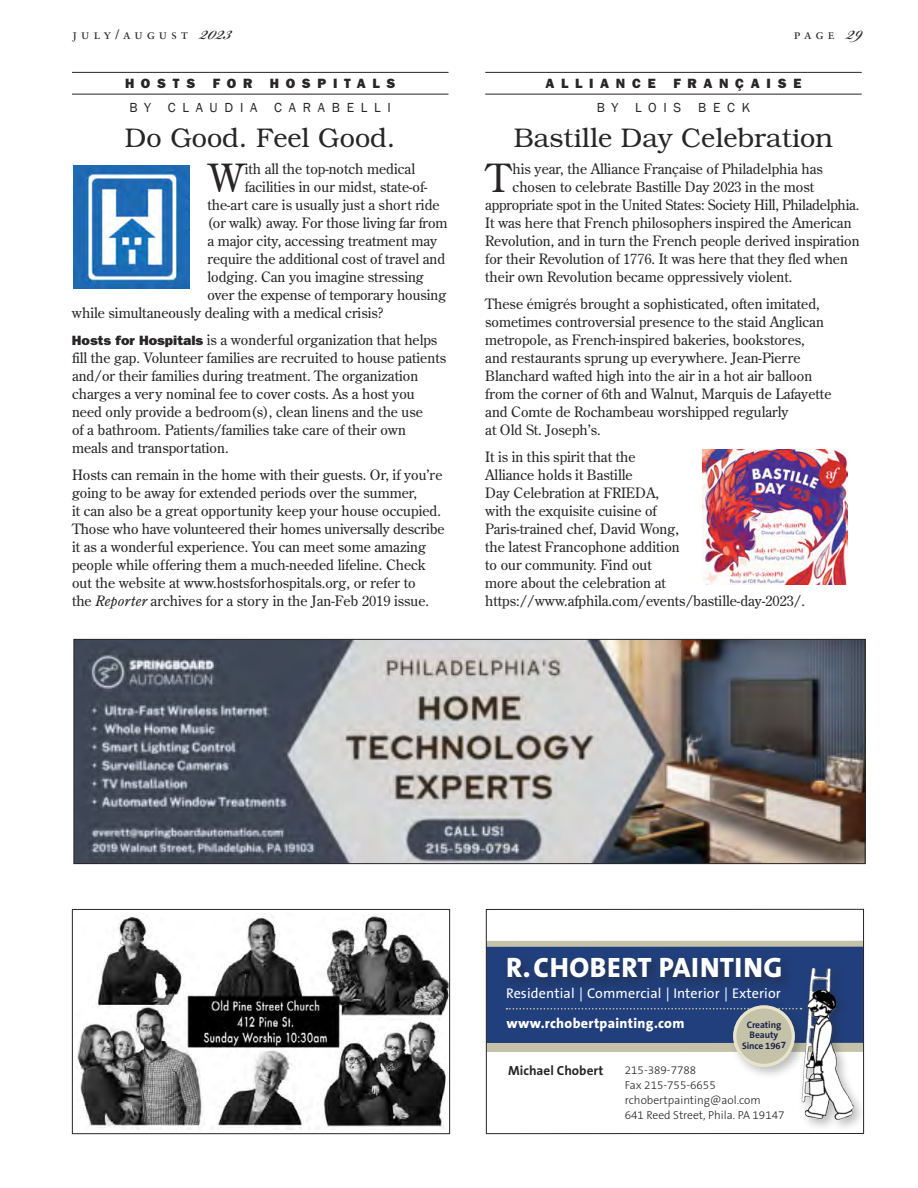
<style>
.page{position:relative;width:918px;height:1188px;background:#fff}
.page>*{position:absolute;margin:0;border:0;box-sizing:border-box;transform-origin:0 0}
.t1{font:38.85px "Century Old Style";color:#272526}
.t2{font:31.5px "Bickham Script Pro";color:#272526}
.t3{font:800 28.2px "The Sans B8";letter-spacing:.02em;color:#fff}
.t4{font:300 27px "Bookman";color:#272526}
.t5{font:14.25px/18px "Century Old Style";color:#272526}
.t6{font:14.1px "The Sans B5 Plain";letter-spacing:.01em;color:#fff}
.t7{font:800 14.1px "The Sans B8";letter-spacing:.02em;color:#fff}
.t8{font:800 13.5px "Franklin Gothic";letter-spacing:.5em;color:#272526}
.t9{font:13.5px "Franklin Gothic";letter-spacing:.5em;color:#272526}
.t10{font:13.5px "Sabon Roman SC";letter-spacing:.3em;color:#272526}
.t11{font:700 13.2px "The Sans B7";color:#272526}
.t12{font:300 11.55px/14.9px "The Sans B3";color:#272526}
.t13{font:700 9.6px/10.5px "The Sans B7";letter-spacing:-.01em;color:#1f244c;text-align:center}
.s1{font-family:"Franklin Gothic";font-weight:800;font-size:13.5px}
.s2{font-style:italic}
</style>
<div class="page">
<hr style="left:72px;top:72px;width:376px;height:1px;background:#272526">
<hr style="left:72px;top:94px;width:376px;height:1px;background:#272526">
<hr style="left:485px;top:72px;width:377px;height:1px;background:#272526">
<hr style="left:485px;top:94px;width:377px;height:1px;background:#272526">
<img style="left:76px;top:641px;width:788px;height:221px">
<div style="left:74px;top:639px;width:792px;height:225px;border:1px solid #272526"></div>
<div style="left:486px;top:944px;width:378px;height:99px;background:#203f7c"></div>
<div style="left:486px;top:1043px;width:378px;height:9px;background:#c5c2aa"></div>
<div style="left:504px;top:954px;width:291px;height:38px;background:#272526;opacity:.5"></div>
<svg style="left:507px;top:1008px;width:222px;height:2px"></svg>
<div style="left:729px;top:1001px;width:79px;height:79px;background:#272526;opacity:.3"></div>
<div style="left:735px;top:1007px;width:58px;height:58px;background:#c5c2aa;border-radius:50%"></div>
<div style="left:733px;top:1005px;width:62px;height:62px;border:3px solid #e7e3cd;border-radius:50%"></div>
<div style="left:797px;top:964px;width:67px;height:169px;background:#272526;opacity:.3"></div>
<img style="left:802px;top:968px;width:35px;height:152px">
<div style="left:486px;top:941px;width:378px;height:6px;background:#c5c2aa"></div>
<div style="left:486px;top:909px;width:378px;height:225px;border:1px solid #272526"></div>
<img style="left:76px;top:915px;width:372px;height:215px">
<div style="left:72px;top:909px;width:378px;height:225px;border:1px solid #272526"></div>
<img style="left:74px;top:165px;width:115px;height:124px">
<img style="left:702px;top:449px;width:146px;height:136px">
<p class="t10" style="left:72px;top:29px;width:118px">july/august</p>
<p class="t2" style="left:200px;top:10px;width:34px">2023</p>
<p class="t10" style="left:794px;top:29px;width:42px">page</p>
<p class="t2" style="left:846px;top:10px;width:18px">29</p>
<p class="t8" style="left:125px;top:78px;width:72px">HOSTS</p>
<p class="t8" style="left:213px;top:78px;width:41px">FOR</p>
<p class="t8" style="left:270px;top:78px;width:127px">HOSPITALS</p>
<p class="t9" style="left:130px;top:99px;width:129px">BY CLAUDIA</p>
<p class="t9" style="left:274px;top:99px;width:118px">CARABELLI</p>
<p class="t4" style="left:125px;top:127px;width:272px">Do Good. Feel Good.</p>
<p class="t1" style="left:208px;top:162px;width:38px">W</p>
<p class="t5" style="left:245px;top:161px;width:172px">ith all the top-notch medical</p>
<p class="t8" style="left:546px;top:78px;width:112px">ALLIANCE</p>
<p class="t8" style="left:674px;top:78px;width:129px">FRANÇAISE</p>
<p class="t9" style="left:597px;top:99px;width:155px">BY LOIS BECK</p>
<p class="t4" style="left:514px;top:127px;width:321px">Bastille Day Celebration</p>
<p class="t1" style="left:486px;top:162px;width:26px">T</p>
<p class="t5" style="left:513px;top:161px;width:312px">his year, the Alliance Française of Philadelphia has</p>
<p class="t5" style="left:245px;top:179px;width:184px">facilities in our midst, state-of-</p>
<p class="t5" style="left:207px;top:197px;width:234px">the-art care is usually just a short ride</p>
<p class="t5" style="left:207px;top:215px;width:242px">(or walk) away. For those living far from</p>
<p class="t5" style="left:207px;top:233px;width:231px">a major city, accessing treatment may</p>
<p class="t5" style="left:207px;top:251px;width:239px">require the additional cost of travel and</p>
<p class="t5" style="left:207px;top:269px;width:218px">lodging. Can you imagine stressing</p>
<p class="t5" style="left:207px;top:287px;width:240px">over the expense of temporary housing</p>
<p class="t5" style="left:72px;top:305px;width:313px">while simultaneously dealing with a medical crisis?</p>
<p class="t5" style="left:72px;top:332px;width:376px"><span class="s1">Hosts for Hospitals</span> is a wonderful organization that helps fill the gap. Volunteer families are recruited to house patients and/or their families during treatment. The organization charges a very nominal fee to cover costs. As a host you need only provide a bedroom(s), clean linens and the use<br>of a bathroom. Patients/families take care of their own<br>meals and transportation.</p>
<p class="t5" style="left:72px;top:467px;width:374px">Hosts can remain in the home with their guests. Or, if you’re going to be away for extended periods over the summer,<br>it can also be a great opportunity keep your house occupied.<br>Those who have volunteered their homes universally describe it as a wonderful experience. You can meet some amazing people while offering them a much-needed lifeline. Check out the website at www.hostsforhospitals.org, or refer to<br>the <span class="s2">Reporter</span> archives for a story in the Jan-Feb 2019 issue.</p>
<p class="t5" style="left:513px;top:179px;width:303px">chosen to celebrate Bastille Day 2023 in the most</p>
<p class="t5" style="left:485px;top:197px;width:376px">appropriate spot in the United States: Society Hill, Philadelphia.</p>
<p class="t5" style="left:485px;top:215px;width:368px">It was here that French philosophers inspired the American</p>
<p class="t5" style="left:485px;top:233px;width:376px">Revolution, and in turn the French people derived inspiration</p>
<p class="t5" style="left:485px;top:251px;width:364px">for their Revolution of 1776. It was here that they fled when</p>
<p class="t5" style="left:485px;top:269px;width:309px">their own Revolution became oppressively violent.</p>
<p class="t5" style="left:485px;top:296px;width:348px">These émigrés brought a sophisticated, often imitated, sometimes controversial presence to the staid Anglican metropole, as French-inspired bakeries, bookstores,<br>and restaurants sprung up everywhere. Jean-Pierre Blanchard wafted high into the air in a hot air balloon from the corner of 6th and Walnut, Marquis de Lafayette and Comte de Rochambeau worshipped regularly<br>at Old St. Joseph’s.</p>
<p class="t5" style="left:485px;top:449px;width:321px">It is in this spirit that the<br>Alliance holds it Bastille<br>Day Celebration at FRIEDA,<br>with the exquisite cuisine of<br>Paris-trained chef, David Wong,<br>the latest Francophone addition<br>to our community. Find out<br>more about the celebration at https://www.afphila.com/events/bastille-day-2023/.</p>
<p class="t3" style="left:506px;top:951px;width:278px">R.CHOBERT PAINTING</p>
<p class="t6" style="left:506px;top:985px;width:276px">Residential | Commercial | Interior | Exterior</p>
<p class="t7" style="left:507px;top:1014px;width:179px">www.rchobertpainting.com</p>
<p class="t13" style="left:742px;top:1019px;width:45px">Creating<br>Beauty<br>Since 1967</p>
<p class="t11" style="left:508px;top:1062px;width:97px">Michael Chobert</p>
<p class="t12" style="left:625px;top:1064px;width:161px">215-389-7788<br>Fax 215-755-6655 rchobertpainting@aol.com<br>641 Reed Street, Phila. PA 19147</p>
</div>
